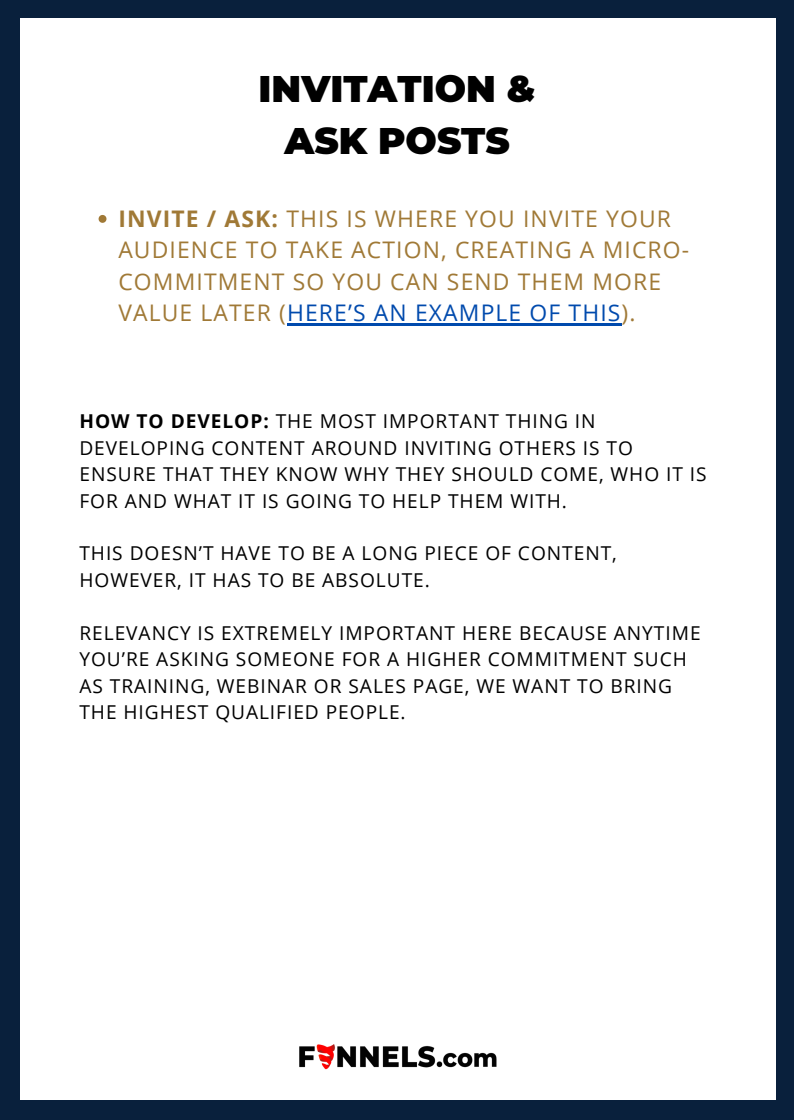
<style>
.page{position:relative;width:794px;height:1120px;background:#fff}
.page>*{position:absolute;margin:0;border:0;box-sizing:border-box;transform-origin:0 0}
.t1{font:900 36.97px "Montserrat";color:#000}
.t2{font:22.88px/31.5px "Open Sans";letter-spacing:.05em;color:#a07936}
.t3{font:19.12px/26.5px "Open Sans";letter-spacing:.05em;color:#000}
.s1{font-weight:700}
.s2{color:#004aad}
</style>
<div class="page">
<div style="left:0;top:0;width:793px;height:1119px;background:#09203c"></div>
<div style="left:20px;top:19px;width:755px;height:1081px;background:#fff"></div>
<svg style="left:98px;top:215px;width:8px;height:8px"></svg>
<hr style="left:287px;top:323px;width:334px;height:2px;background:#004aad">
<img style="left:299px;top:1044px;width:198px;height:26px">
<p class="t1" style="left:258px;top:66px;width:278px">INVITATION &amp;</p>
<p class="t1" style="left:284px;top:118px;width:227px">ASK POSTS</p>
<p class="t2" style="left:118px;top:202px;width:572px"><span class="s1">INVITE / ASK:</span> THIS IS WHERE YOU INVITE YOUR AUDIENCE TO TAKE ACTION, CREATING A MICRO-COMMITMENT SO YOU CAN SEND THEM MORE VALUE LATER (<span class="s2">HERE’S AN EXAMPLE OF THIS</span>).</p>
<p class="t3" style="left:79px;top:407px;width:628px"><span class="s1">HOW TO DEVELOP:</span> THE MOST IMPORTANT THING IN DEVELOPING CONTENT AROUND INVITING OTHERS IS TO ENSURE THAT THEY KNOW WHY THEY SHOULD COME, WHO IT IS FOR AND WHAT IT IS GOING TO HELP THEM WITH.</p>
<p class="t3" style="left:79px;top:540px;width:538px">THIS DOESN’T HAVE TO BE A LONG PIECE OF CONTENT,<br>HOWEVER, IT HAS TO BE ABSOLUTE.</p>
<p class="t3" style="left:79px;top:619px;width:622px">RELEVANCY IS EXTREMELY IMPORTANT HERE BECAUSE ANYTIME YOU’RE ASKING SOMEONE FOR A HIGHER COMMITMENT SUCH AS TRAINING, WEBINAR OR SALES PAGE, WE WANT TO BRING THE HIGHEST QUALIFIED PEOPLE.</p>
</div>
